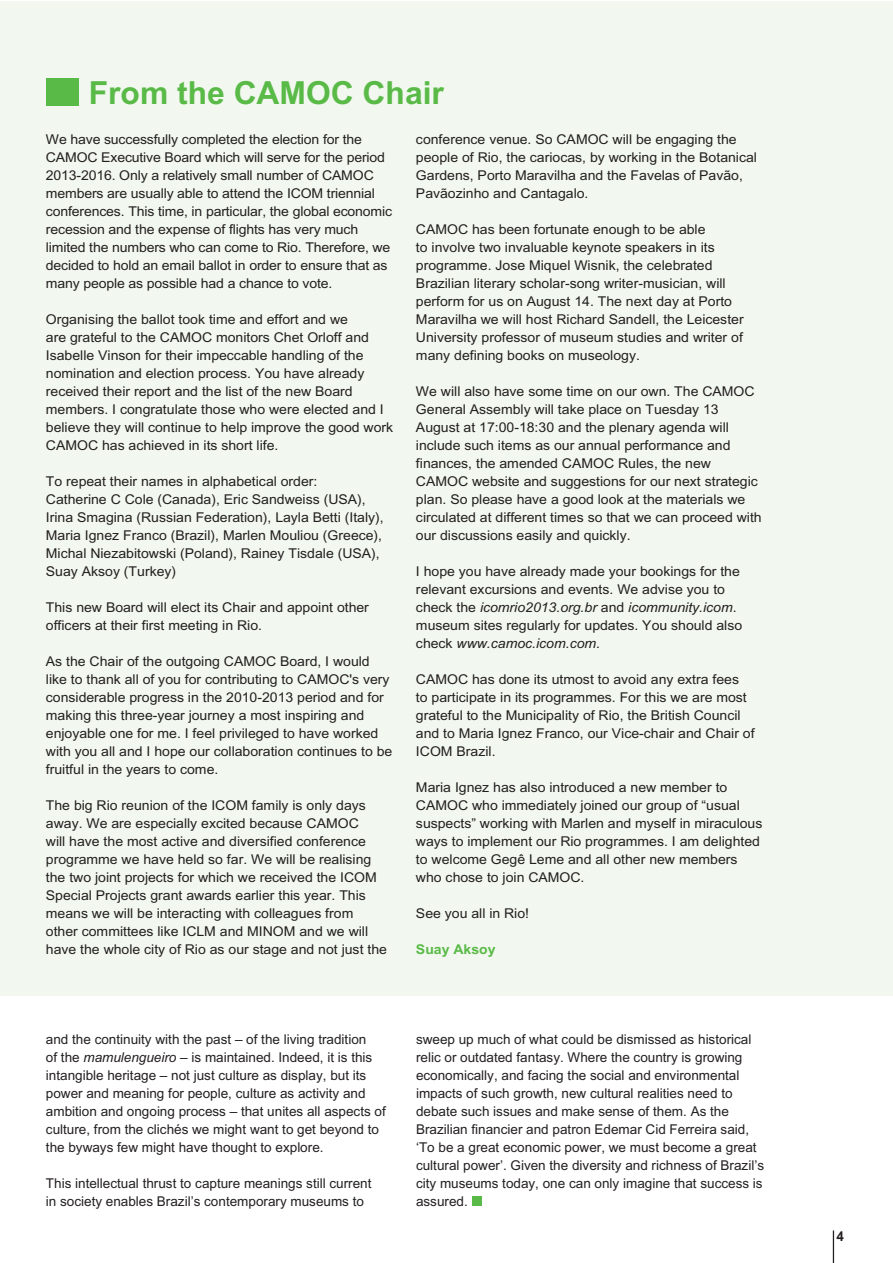
<style>
.page{position:relative;width:893px;height:1263px;background:#fff}
.page>*{position:absolute;margin:0;border:0;box-sizing:border-box;transform-origin:0 0}
.t1{font:700 31.8px "Arial";color:#59ba47}
.t2{font:13.5px/18px "Arial";color:#231f20;scale:1.04 1}
.t3{font:13.5px/18px "Arial";color:#231f20}
.t4{font:700 13.5px "Arial";color:#59ba47;scale:1.04 1}
.t5{font:700 13.5px "Arial";color:#231f20}
.s1{font-style:italic}
</style>
<div class="page">
<div style="left:0;top:1px;width:892px;height:994px;background:#f2f8ef"></div>
<hr style="left:833px;top:1230px;width:1px;height:33px;background:#231f20">
<div style="left:46px;top:79px;width:32px;height:27px;background:#59ba47"></div>
<div style="left:472px;top:1196px;width:9px;height:10px;background:#59ba47"></div>
<h1 class="t1" style="left:89px;top:74px;width:357px">From the CAMOC Chair</h1>
<p class="t2" style="left:46px;top:130px;width:334px">We have successfully completed the election for the CAMOC Executive Board which will serve for the period 2013-2016. Only a relatively small number of CAMOC members are usually able to attend the ICOM triennial conferences. This time, in particular, the global economic recession and the expense of flights has very much limited the numbers who can come to Rio. Therefore, we decided to hold an email ballot in order to ensure that as many people as possible had a chance to vote.</p>
<p class="t2" style="left:46px;top:310px;width:335px">Organising the ballot took time and effort and we<br>are grateful to the CAMOC monitors Chet Orloff and Isabelle Vinson for their impeccable handling of the nomination and election process. You have already received their report and the list of the new Board members. I congratulate those who were elected and I believe they will continue to help improve the good work CAMOC has achieved in its short life.</p>
<p class="t2" style="left:46px;top:472px;width:326px">To repeat their names in alphabetical order:<br>Catherine C Cole (Canada), Eric Sandweiss (USA), Irina Smagina (Russian Federation), Layla Betti (Italy), Maria Ignez Franco (Brazil), Marlen Mouliou (Greece), Michal Niezabitowski (Poland), Rainey Tisdale (USA), Suay Aksoy (Turkey)</p>
<p class="t2" style="left:46px;top:598px;width:312px">This new Board will elect its Chair and appoint other officers at their first meeting in Rio.</p>
<p class="t2" style="left:46px;top:652px;width:335px">As the Chair of the outgoing CAMOC Board, I would like to thank all of you for contributing to CAMOC's very considerable progress in the 2010-2013 period and for making this three-year journey a most inspiring and enjoyable one for me. I feel privileged to have worked with you all and I hope our collaboration continues to be fruitful in the years to come.</p>
<p class="t2" style="left:46px;top:796px;width:329px">The big Rio reunion of the ICOM family is only days away. We are especially excited because CAMOC<br>will have the most active and diversified conference programme we have held so far. We will be realising the two joint projects for which we received the ICOM Special Projects grant awards earlier this year. This means we will be interacting with colleagues from other committees like ICLM and MINOM and we will have the whole city of Rio as our stage and not just the</p>
<p class="t2" style="left:416px;top:130px;width:329px">conference venue. So CAMOC will be engaging the people of Rio, the cariocas, by working in the Botanical Gardens, Porto Maravilha and the Favelas of Pavão, Pavãozinho and Cantagalo.</p>
<p class="t2" style="left:416px;top:220px;width:317px">CAMOC has been fortunate enough to be able<br>to involve two invaluable keynote speakers in its programme. Jose Miquel Wisnik, the celebrated Brazilian literary scholar-song writer-musician, will perform for us on August 14. The next day at Porto Maravilha we will host Richard Sandell, the Leicester University professor of museum studies and writer of many defining books on museology.</p>
<p class="t2" style="left:416px;top:382px;width:334px">We will also have some time on our own. The CAMOC General Assembly will take place on Tuesday 13<br>August at 17:00-18:30 and the plenary agenda will include such items as our annual performance and finances, the amended CAMOC Rules, the new CAMOC website and suggestions for our next strategic plan. So please have a good look at the materials we circulated at different times so that we can proceed with our discussions easily and quickly.</p>
<p class="t2" style="left:416px;top:562px;width:315px">I hope you have already made your bookings for the relevant excursions and events. We advise you to check the <span class="s1">icomrio2013.org.br</span> and <span class="s1">icommunity.icom</span>. museum sites regularly for updates. You should also check <span class="s1">www.camoc.icom.com</span>.</p>
<p class="t2" style="left:416px;top:670px;width:327px">CAMOC has done its utmost to avoid any extra fees<br>to participate in its programmes. For this we are most grateful to the Municipality of Rio, the British Council and to Maria Ignez Franco, our Vice-chair and Chair of ICOM Brazil.</p>
<p class="t2" style="left:416px;top:778px;width:335px">Maria Ignez has also introduced a new member to CAMOC who immediately joined our group of “usual suspects” working with Marlen and myself in miraculous ways to implement our Rio programmes. I am delighted to welcome Gegê Leme and all other new members who chose to join CAMOC.</p>
<p class="t2" style="left:416px;top:904px;width:110px">See you all in Rio!</p>
<p class="t4" style="left:416px;top:941px;width:78px">Suay Aksoy</p>
<p class="t3" style="left:46px;top:1030px;width:341px">and the continuity with the past – of the living tradition<br>of the <span class="s1">mamulengueiro</span> – is maintained. Indeed, it is this intangible heritage – not just culture as display, but its power and meaning for people, culture as activity and ambition and ongoing process – that unites all aspects of culture, from the clichés we might want to get beyond to the byways few might have thought to explore.</p>
<p class="t3" style="left:46px;top:1174px;width:327px">This intellectual thrust to capture meanings still current in society enables Brazil’s contemporary museums to</p>
<p class="t3" style="left:416px;top:1030px;width:350px">sweep up much of what could be dismissed as historical relic or outdated fantasy. Where the country is growing economically, and facing the social and environmental impacts of such growth, new cultural realities need to debate such issues and make sense of them. As the Brazilian financier and patron Edemar Cid Ferreira said, ‘To be a great economic power, we must become a great cultural power’. Given the diversity and richness of Brazil’s city museums today, one can only imagine that success is assured.</p>
<p class="t5" style="left:836px;top:1228px;width:9px">4</p>
</div>
